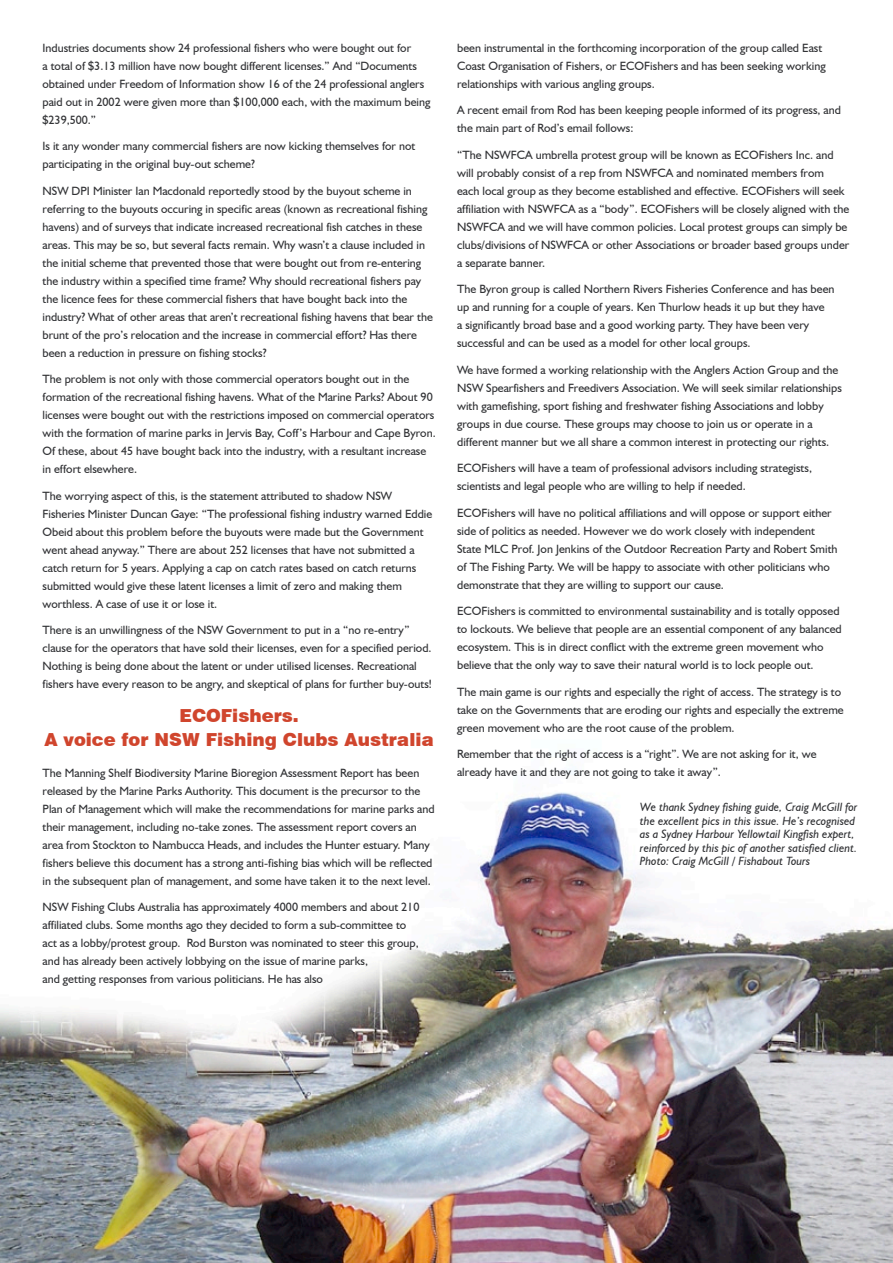
<style>
.page{position:relative;width:893px;height:1263px;background:#fff}
.page>*{position:absolute;margin:0;border:0;box-sizing:border-box;transform-origin:0 0}
.Body_Text{font:900 18px "Swiss 721 BT";color:#d0452d}
.Body_Text-2{font:12px/18px "Humanist 521 BT";color:#313235}
.t1{font:italic 12px/13.5px "Humanist 521 BT";color:#313235}
</style>
<div class="page">
<img style="left:0;top:792px;width:893px;height:471px">
<p class="Body_Text-2" style="left:43px;top:38px;width:389px">Industries documents show 24 professional fishers who were bought out for<br>a total of $3.13 million have now bought different licenses.” And “Documents obtained under Freedom of Information show 16 of the 24 professional anglers paid out in 2002 were given more than $100,000 each, with the maximum being $239,500.”</p>
<p class="Body_Text-2" style="left:43px;top:137px;width:374px">Is it any wonder many commercial fishers are now kicking themselves for not participating in the original buy-out scheme?</p>
<p class="Body_Text-2" style="left:43px;top:181px;width:392px">NSW DPI Minister Ian Macdonald reportedly stood by the buyout scheme in referring to the buyouts occuring in specific areas (known as recreational fishing havens) and of surveys that indicate increased recreational fish catches in these areas. This may be so, but several facts remain. Why wasn’t a clause included in the initial scheme that prevented those that were bought out from re-entering the industry within a specified time frame? Why should recreational fishers pay the licence fees for these commercial fishers that have bought back into the industry? What of other areas that aren’t recreational fishing havens that bear the brunt of the pro’s relocation and the increase in commercial effort? Has there been a reduction in pressure on fishing stocks?</p>
<p class="Body_Text-2" style="left:43px;top:370px;width:395px">The problem is not only with those commercial operators bought out in the formation of the recreational fishing havens. What of the Marine Parks? About 90 licenses were bought out with the restrictions imposed on commercial operators with the formation of marine parks in Jervis Bay, Coff’s Harbour and Cape Byron.<br>Of these, about 45 have bought back into the industry, with a resultant increase in effort elsewhere.</p>
<p class="Body_Text-2" style="left:43px;top:486px;width:391px">The worrying aspect of this, is the statement attributed to shadow NSW Fisheries Minister Duncan Gaye: “The professional fishing industry warned Eddie Obeid about this problem before the buyouts were made but the Government went ahead anyway.” There are about 252 licenses that have not submitted a catch return for 5 years. Applying a cap on catch rates based on catch returns submitted would give these latent licenses a limit of zero and making them worthless. A case of use it or lose it.</p>
<p class="Body_Text-2" style="left:43px;top:621px;width:391px">There is an unwillingness of the NSW Government to put in a “no re-entry” clause for the operators that have sold their licenses, even for a specified period.<br>Nothing is being done about the latent or under utilised licenses. Recreational fishers have every reason to be angry, and skeptical of plans for further buy-outs!</p>
<p class="Body_Text" style="left:180px;top:704px;width:121px">ECOFishers.</p>
<p class="Body_Text" style="left:44px;top:728px;width:391px">A voice for NSW Fishing Clubs Australia</p>
<p class="Body_Text-2" style="left:43px;top:763px;width:394px">The Manning Shelf Biodiversity Marine Bioregion Assessment Report has been released by the Marine Parks Authority. This document is the precursor to the Plan of Management which will make the recommendations for marine parks and their management, including no-take zones. The assessment report covers an area from Stockton to Nambucca Heads, and includes the Hunter estuary. Many fishers believe this document has a strong anti-fishing bias which will be reflected in the subsequent plan of management, and some have taken it to the next level.</p>
<p class="Body_Text-2" style="left:43px;top:898px;width:378px">NSW Fishing Clubs Australia has approximately 4000 members and about 210 affiliated clubs. Some months ago they decided to form a sub-committee to act as a lobby/protest group. Rod Burston was nominated to steer this group, and has already been actively lobbying on the issue of marine parks,<br>and getting responses from various politicians. He has also</p>
<p class="Body_Text-2" style="left:457px;top:38px;width:370px">been instrumental in the forthcoming incorporation of the group called East<br>Coast Organisation of Fishers, or ECOFishers and has been seeking working relationships with various angling groups.</p>
<p class="Body_Text-2" style="left:457px;top:101px;width:385px">A recent email from Rod has been keeping people informed of its progress, and the main part of Rod’s email follows:</p>
<p class="Body_Text-2" style="left:457px;top:145px;width:394px">“The NSWFCA umbrella protest group will be known as ECOFishers Inc. and will probably consist of a rep from NSWFCA and nominated members from<br>each local group as they become established and effective. ECOFishers will seek affiliation with NSWFCA as a “body”. ECOFishers will be closely aligned with the NSWFCA and we will have common policies. Local protest groups can simply be clubs/divisions of NSWFCA or other Associations or broader based groups under a separate banner.</p>
<p class="Body_Text-2" style="left:457px;top:280px;width:379px">The Byron group is called Northern Rivers Fisheries Conference and has been up and running for a couple of years. Ken Thurlow heads it up but they have<br>a significantly broad base and a good working party. They have been very successful and can be used as a model for other local groups.</p>
<p class="Body_Text-2" style="left:457px;top:360px;width:386px">We have formed a working relationship with the Anglers Action Group and the NSW Spearfishers and Freedivers Association. We will seek similar relationships with gamefishing, sport fishing and freshwater fishing Associations and lobby groups in due course. These groups may choose to join us or operate in a different manner but we all share a common interest in protecting our rights.</p>
<p class="Body_Text-2" style="left:457px;top:459px;width:356px">ECOFishers will have a team of professional advisors including strategists, scientists and legal people who are willing to help if needed.</p>
<p class="Body_Text-2" style="left:457px;top:503px;width:382px">ECOFishers will have no political affiliations and will oppose or support either side of politics as needed. However we do work closely with independent State MLC Prof. Jon Jenkins of the Outdoor Recreation Party and Robert Smith of The Fishing Party. We will be happy to associate with other politicians who demonstrate that they are willing to support our cause.</p>
<p class="Body_Text-2" style="left:457px;top:602px;width:386px">ECOFishers is committed to environmental sustainability and is totally opposed to lockouts. We believe that people are an essential component of any balanced ecosystem. This is in direct conflict with the extreme green movement who believe that the only way to save their natural world is to lock people out.</p>
<p class="Body_Text-2" style="left:457px;top:682px;width:388px">The main game is our rights and especially the right of access. The strategy is to take on the Governments that are eroding our rights and especially the extreme green movement who are the root cause of the problem.</p>
<p class="Body_Text-2" style="left:457px;top:745px;width:361px">Remember that the right of access is a “right”. We are not asking for it, we already have it and they are not going to take it away”.</p>
<p class="t1" style="left:640px;top:800px;width:219px">We thank Sydney fishing guide, Craig McGill for the excellent pics in this issue. He’s recognised as a Sydney Harbour Yellowtail Kingfish expert, reinforced by this pic of another satisfied client.<br>Photo: Craig McGill / Fishabout Tours</p>
</div>
